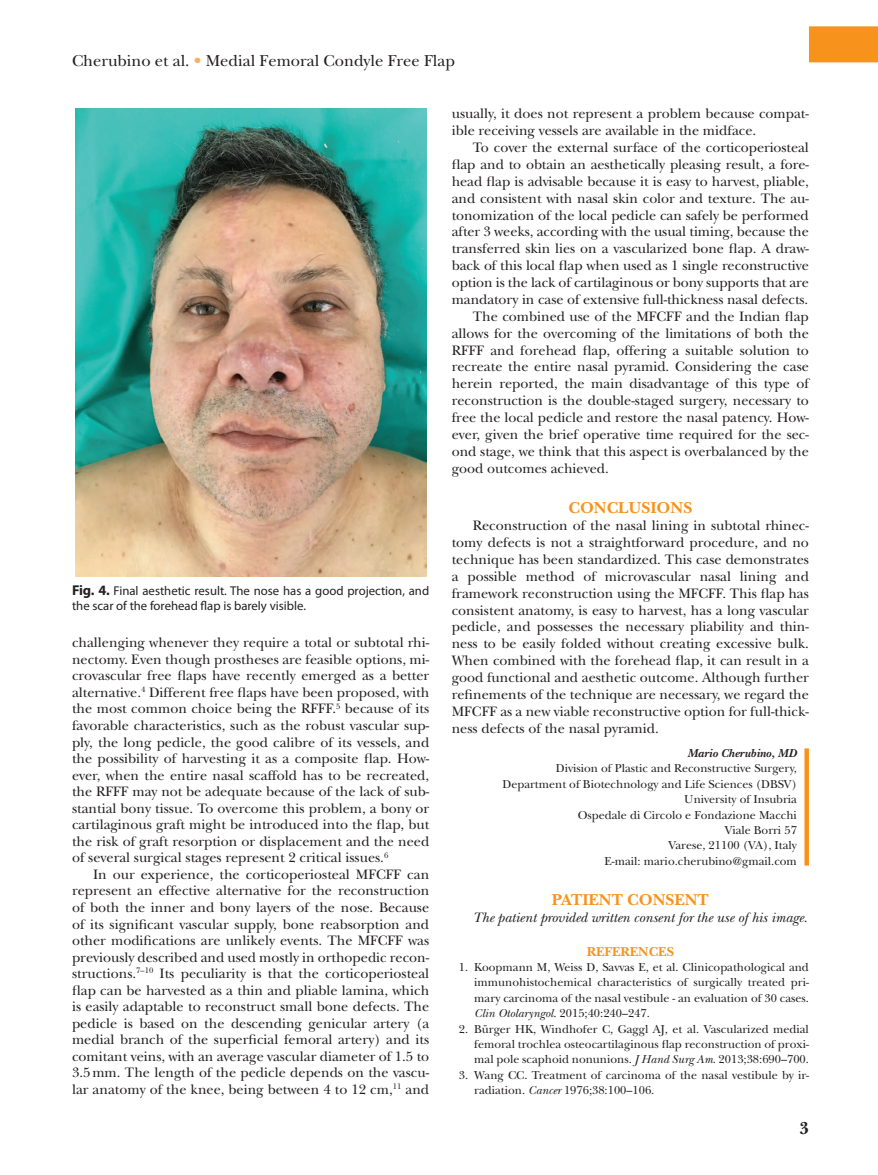
<style>
.page{position:relative;width:878px;height:1175px;background:#fff}
.page>*{position:absolute;margin:0;border:0;box-sizing:border-box;transform-origin:0 0}
.t1{font:700 18px "New Baskerville";color:#231f20}
.t2{font:16.5px "New Baskerville";color:#231f20}
.t3{font:700 16.5px "New Baskerville";color:#f7931d}
.t4{font:14.25px/16.5px "New Baskerville";color:#231f20;text-align:justify}
.t5{font:italic 14.25px "New Baskerville";color:#231f20}
.t6{font:700 13.5px "New Baskerville";color:#f7931d}
.t7{font:12.75px/15px "Myriad Pro";color:#231f20}
.t8{font:12px/15.3px "New Baskerville";color:#231f20;text-align:justify}
.t9{font:italic 700 12px "New Baskerville";color:#231f20}
.s1{color:#fab05f}
.s2{font-weight:700;font-size:14.25px}
.s3{font-style:italic}
</style>
<div class="page">
<div style="left:808px;top:26px;width:70px;height:36px;background:#f7931d"></div>
<svg style="left:804px;top:748px;width:4px;height:117px"></svg>
<img style="left:75px;top:108px;width:351px;height:468px">
<p class="t2" style="left:72px;top:51px;width:384px">Cherubino et al. <span class="s1">•</span> Medial Femoral Condyle Free Flap</p>
<p class="t7" style="left:72px;top:583px;width:359px"><span class="s2">Fig. 4.</span> Final aesthetic result. The nose has a good projection, and the scar of the forehead flap is barely visible.</p>
<p class="t4" style="left:72px;top:634px;width:359px">challenging whenever they require a total or subtotal rhi&shy;nectomy. Even though prostheses are feasible options, mi&shy;crovascular free flaps have recently emerged as a better alternative.<sup>4</sup> Different free flaps have been proposed, with the most common choice being the RFFF.<sup>5</sup> because of its favorable characteristics, such as the robust vascular sup&shy;ply, the long pedicle, the good calibre of its vessels, and the possibility of harvesting it as a composite flap. How&shy;ever, when the entire nasal scaffold has to be recreated, the RFFF may not be adequate because of the lack of sub&shy;stantial bony tissue. To overcome this problem, a bony or cartilaginous graft might be introduced into the flap, but the risk of graft resorption or displacement and the need of several surgical stages represent 2 critical issues.<sup>6</sup></p>
<p class="t4" style="left:72px;top:866px;width:359px;text-indent:21px">In our experience, the corticoperiosteal MFCFF can represent an effective alternative for the reconstruction of both the inner and bony layers of the nose. Because of its significant vascular supply, bone reabsorption and other modifications are unlikely events. The MFCFF was previously described and used mostly in orthopedic recon&shy;structions.<sup>7–10</sup> Its peculiarity is that the corticoperiosteal flap can be harvested as a thin and pliable lamina, which is easily adaptable to reconstruct small bone defects. The pedicle is based on the descending genicular artery (a medial branch of the superficial femoral artery) and its comitant veins, with an average vascular diameter of 1.5 to 3.5mm. The length of the pedicle depends on the vascu&shy;lar anatomy of the knee, being between 4 to 12 cm,<sup>11</sup> and</p>
<p class="t4" style="left:451px;top:105px;width:359px">usually, it does not represent a problem because compat&shy;ible receiving vessels are available in the midface.</p>
<p class="t4" style="left:473px;top:139px;width:337px">To cover the external surface of the corticoperiosteal</p>
<p class="t4" style="left:451px;top:156px;width:358px">flap and to obtain an aesthetically pleasing result, a fore-</p>
<p class="t4" style="left:451px;top:173px;width:359px">head flap is advisable because it is easy to harvest, pliable,</p>
<p class="t4" style="left:451px;top:190px;width:359px">and consistent with nasal skin color and texture. The au-</p>
<p class="t4" style="left:451px;top:207px;width:358px">tonomization of the local pedicle can safely be performed</p>
<p class="t4" style="left:451px;top:224px;width:358px">after 3 weeks, according with the usual timing, because the</p>
<p class="t4" style="left:451px;top:240px;width:358px">transferred skin lies on a vascularized bone flap. A draw-</p>
<p class="t4" style="left:451px;top:257px;width:358px">back of this local flap when used as 1 single reconstructive</p>
<p class="t4" style="left:451px;top:274px;width:358px">option is the lack of cartilaginous or bony supports that are</p>
<p class="t4" style="left:451px;top:291px;width:358px">mandatory in case of extensive full-thickness nasal defects.</p>
<p class="t4" style="left:473px;top:308px;width:337px">The combined use of the MFCFF and the Indian flap</p>
<p class="t4" style="left:451px;top:325px;width:358px">allows for the overcoming of the limitations of both the</p>
<p class="t4" style="left:451px;top:342px;width:358px">RFFF and forehead flap, offering a suitable solution to</p>
<p class="t4" style="left:451px;top:358px;width:359px">recreate the entire nasal pyramid. Considering the case</p>
<p class="t4" style="left:451px;top:375px;width:359px">herein reported, the main disadvantage of this type of</p>
<p class="t4" style="left:451px;top:392px;width:358px">reconstruction is the double-staged surgery, necessary to</p>
<p class="t4" style="left:451px;top:409px;width:358px">free the local pedicle and restore the nasal patency. How-</p>
<p class="t4" style="left:451px;top:426px;width:358px">ever, given the brief operative time required for the sec-</p>
<p class="t4" style="left:451px;top:443px;width:358px">ond stage, we think that this aspect is overbalanced by the</p>
<p class="t4" style="left:451px;top:460px;width:159px">good outcomes achieved.</p>
<p class="t3" style="left:568px;top:498px;width:125px">CONCLUSIONS</p>
<p class="t4" style="left:451px;top:517px;width:359px;text-indent:21px">Reconstruction of the nasal lining in subtotal rhinec&shy;tomy defects is not a straightforward procedure, and no technique has been standardized. This case demonstrates a possible method of microvascular nasal lining and framework reconstruction using the MFCFF. This flap has consistent anatomy, is easy to harvest, has a long vascular pedicle, and possesses the necessary pliability and thin&shy;ness to be easily folded without creating excessive bulk.<br>When combined with the forehead flap, it can result in a good functional and aesthetic outcome. Although further refinements of the technique are necessary, we regard the MFCFF as a new viable reconstructive option for full-thick&shy;ness defects of the nasal pyramid.</p>
<p class="t9" style="left:687px;top:746px;width:111px">Mario Cherubino, MD</p>
<p class="t8" style="left:502px;top:761px;width:296px;text-align:right">Division of Plastic and Reconstructive Surgery, Department of Biotechnology and Life Sciences (DBSV)<br>University of Insubria<br>Ospedale di Circolo e Fondazione Macchi<br>Viale Borri 57<br>Varese, 21100 (VA), Italy<br>E-mail: mario.cherubino@gmail.com</p>
<p class="t3" style="left:552px;top:890px;width:158px">PATIENT CONSENT</p>
<p class="t5" style="left:472px;top:909px;width:336px">The patient provided written consent for the use of his image.</p>
<p class="t6" style="left:586px;top:943px;width:89px">REFERENCES</p>
<p class="t8" style="left:474px;top:959px;width:336px;text-indent:-15px">1. Koopmann M, Weiss D, Savvas E, et al. Clinicopathological and immunohistochemical characteristics of surgically treated pri&shy;mary carcinoma of the nasal vestibule - an evaluation of 30 cases.<br><span class="s3">Clin Otolaryngol</span>. 2015;40:240–247.</p>
<p class="t8" style="left:474px;top:1021px;width:336px;text-indent:-15px">2. Bürger HK, Windhofer C, Gaggl AJ, et al. Vascularized medial femoral trochlea osteocartilaginous flap reconstruction of proxi&shy;mal pole scaphoid nonunions. <span class="s3">J Hand Surg Am</span>. 2013;38:690–700.</p>
<p class="t8" style="left:474px;top:1067px;width:336px;text-indent:-15px">3. Wang CC. Treatment of carcinoma of the nasal vestibule by ir&shy;radiation. <span class="s3">Cancer</span> 1976;38:100–106.</p>
<p class="t1" style="left:799px;top:1118px;width:11px">3</p>
</div>
